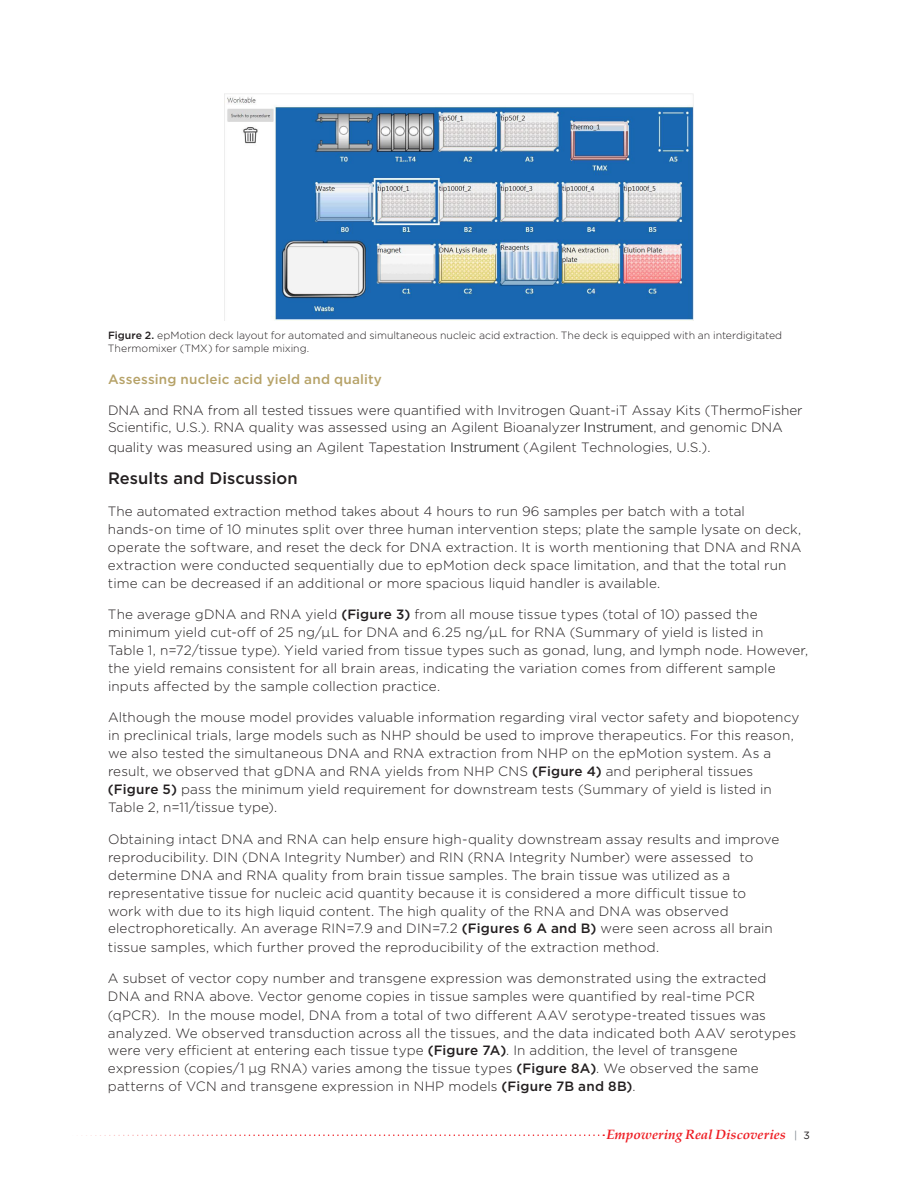
<style>
.page{position:relative;width:918px;height:1188px;background:#fff}
.page>*{position:absolute;margin:0;border:0;box-sizing:border-box;transform-origin:0 0}
.Doc_-_Body{font:500 16.5px "Gotham";letter-spacing:.005em;color:#231f20}
.Doc_-_Body-2{font:300 13.5px/18px "Gotham";letter-spacing:.01em;color:#231f20}
.Doc_-_Body-3{font:500 13.5px "Gotham";letter-spacing:.015em;color:#b6a268}
.t1{font:italic 700 13.5px "Palatino";color:#ee1d23}
.Doc_-_Body-4{font:300 10.5px/13.5px "Gotham";color:#231f20}
.s1{font-weight:500}
.s2{font-family:"Adobe Gothic Std";color:#0f0f0f}
.s3{font-family:"Gotham";font-weight:400;font-style:normal;font-size:10.5px;color:#7e868d}
.s4{font-family:"Gotham";font-weight:400;font-style:normal;font-size:10.5px;color:#231f20}
</style>
<div class="page">
<svg style="left:81px;top:1134px;width:523px;height:2px"></svg>
<img style="left:224px;top:93px;width:470px;height:228px">
<p class="Doc_-_Body-4" style="left:108px;top:328px;width:676px"><span class="s1">Figure 2.</span> epMotion deck layout for automated and simultaneous nucleic acid extraction. The deck is equipped with an interdigitated<br>Thermomixer (TMX) for sample mixing.</p>
<p class="Doc_-_Body-3" style="left:108px;top:370px;width:275px">Assessing nucleic acid yield and quality</p>
<p class="Doc_-_Body-2" style="left:108px;top:402px;width:696px;line-height:16.8px">DNA and RNA from all tested tissues were quantified with Invitrogen Quant-iT Assay Kits (ThermoFisher<br>Scientific, U.S.). RNA quality was assessed using an Agilent Bioanalyzer <span class="s2">Instrument</span>, and genomic DNA</p>
<p class="Doc_-_Body-2" style="left:108px;top:437px;width:604px">quality was measured using an Agilent Tapestation <span class="s2">Instrument</span> (Agilent Technologies, U.S.).</p>
<p class="Doc_-_Body" style="left:108px;top:468px;width:191px">Results and Discussion</p>
<p class="Doc_-_Body-2" style="left:108px;top:502px;width:695px">The automated extraction method takes about 4 hours to run 96 samples per batch with a total hands-on time of 10 minutes split over three human intervention steps; plate the sample lysate on deck, operate the software, and reset the deck for DNA extraction. It is worth mentioning that DNA and RNA extraction were conducted sequentially due to epMotion deck space limitation, and that the total run time can be decreased if an additional or more spacious liquid handler is available.</p>
<p class="Doc_-_Body-2" style="left:108px;top:605px;width:702px">The average gDNA and RNA yield <span class="s1">(Figure 3)</span> from all mouse tissue types (total of 10) passed the minimum yield cut-off of 25 ng/µL for DNA and 6.25 ng/µL for RNA (Summary of yield is listed in<br>Table 1, n=72/tissue type). Yield varied from tissue types such as gonad, lung, and lymph node. However, the yield remains consistent for all brain areas, indicating the variation comes from different sample inputs affected by the sample collection practice.</p>
<p class="Doc_-_Body-2" style="left:108px;top:708px;width:693px">Although the mouse model provides valuable information regarding viral vector safety and biopotency in preclinical trials, large models such as NHP should be used to improve therapeutics. For this reason, we also tested the simultaneous DNA and RNA extraction from NHP on the epMotion system. As a result, we observed that gDNA and RNA yields from NHP CNS <span class="s1">(Figure 4)</span> and peripheral tissues <span class="s1">(Figure 5)</span> pass the minimum yield requirement for downstream tests (Summary of yield is listed in Table 2, n=11/tissue type).</p>
<p class="Doc_-_Body-2" style="left:108px;top:830px;width:673px">Obtaining intact DNA and RNA can help ensure high-quality downstream assay results and improve reproducibility. DIN (DNA Integrity Number) and RIN (RNA Integrity Number) were assessed to determine DNA and RNA quality from brain tissue samples. The brain tissue was utilized as a representative tissue for nucleic acid quantity because it is considered a more difficult tissue to work with due to its high liquid content. The high quality of the RNA and DNA was observed electrophoretically. An average RIN=7.9 and DIN=7.2 <span class="s1">(Figures 6 A and B)</span> were seen across all brain tissue samples, which further proved the reproducibility of the extraction method.</p>
<p class="Doc_-_Body-2" style="left:108px;top:969px;width:690px">A subset of vector copy number and transgene expression was demonstrated using the extracted DNA and RNA above. Vector genome copies in tissue samples were quantified by real-time PCR (qPCR). In the mouse model, DNA from a total of two different AAV serotype-treated tissues was analyzed. We observed transduction across all the tissues, and the data indicated both AAV serotypes were very efficient at entering each tissue type <span class="s1">(Figure 7A)</span>. In addition, the level of transgene expression (copies/1 µg RNA) varies among the tissue types <span class="s1">(Figure 8A)</span>. We observed the same patterns of VCN and transgene expression in NHP models <span class="s1">(Figure 7B and 8B)</span>.</p>
<p class="t1" style="left:606px;top:1123px;width:205px">Empowering Real Discoveries <span class="s3">|</span> <span class="s4">3</span></p>
</div>
